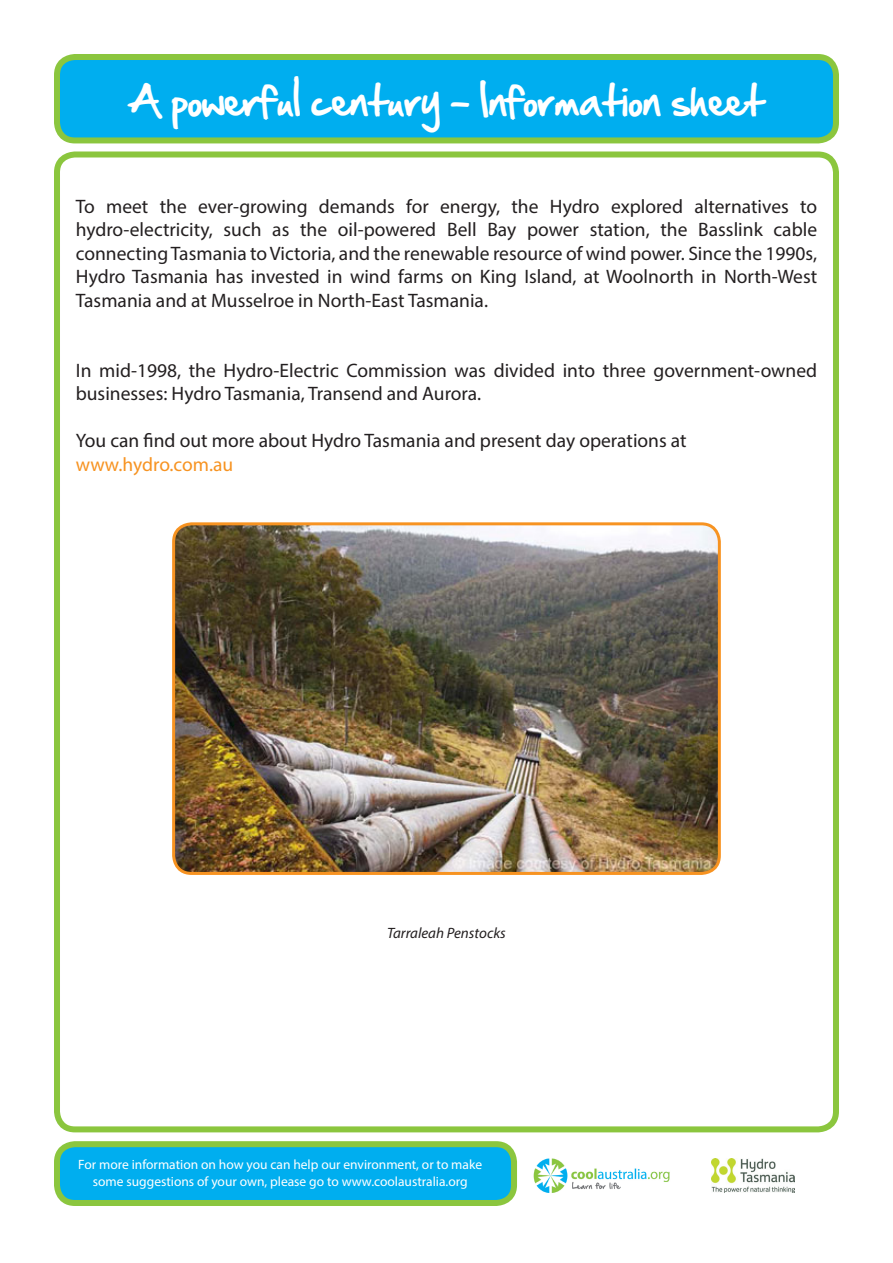
<style>
.page{position:relative;width:893px;height:1263px;background:#fff}
.page>*{position:absolute;margin:0;border:0;box-sizing:border-box;transform-origin:0 0}
.t1{font:36px "Hand Of Sean";color:#fff}
.t2{font:19.5px/23.4px "Myriad Pro";color:#231f20;text-align:justify}
.t3{font:19.5px "Myriad Pro";color:#f79321}
.t4{font:italic 15px "Myriad Pro";color:#231f20}
.t5{font:13.5px/16.2px "Myriad Pro";color:#fff;text-align:center}
</style>
<div class="page">
<div style="left:54px;top:151px;width:785px;height:981px;border:6px solid #8bc63e;border-radius:18px"></div>
<div style="left:57px;top:57px;width:779px;height:83px;background:#00aeef;border-radius:18px"></div>
<div style="left:54px;top:54px;width:785px;height:89px;border:6px solid #8bc63e;border-radius:18px"></div>
<div style="left:57px;top:1144px;width:457px;height:59px;background:#00aeef;border-radius:18px"></div>
<div style="left:54px;top:1141px;width:463px;height:65px;border:6px solid #8bc63e;border-radius:18px"></div>
<img style="left:176px;top:526px;width:541px;height:345px">
<div style="left:172px;top:522px;width:549px;height:353px;border:3px solid #f79321;border-radius:18px"></div>
<img style="left:533px;top:1158px;width:137px;height:35px">
<img style="left:712px;top:1158px;width:82px;height:35px">
<p class="t1" style="left:129px;top:69px;width:637px">A powerful century - Information sheet</p>
<p class="t2" style="left:76px;top:195px;width:743px">To meet the ever-growing demands for energy, the Hydro explored alternatives to hydro-electricity, such as the oil-powered Bell Bay power station, the Basslink cable connecting Tasmania to Victoria, and the renewable resource of wind power. Since the 1990s, Hydro Tasmania has invested in wind farms on King Island, at Woolnorth in North-West Tasmania and at Musselroe in North-East Tasmania.</p>
<p class="t2" style="left:76px;top:358px;width:743px">In mid-1998, the Hydro-Electric Commission was divided into three government-owned businesses: Hydro Tasmania, Transend and Aurora.</p>
<p class="t2" style="left:76px;top:429px;width:612px">You can find out more about Hydro Tasmania and present day operations at</p>
<p class="t3" style="left:76px;top:452px;width:159px">www.hydro.com.au</p>
<p class="t4" style="left:387px;top:923px;width:120px">Tarraleah Penstocks</p>
<p class="t5" style="left:78px;top:1156px;width:405px">For more information on how you can help our environment, or to make some suggestions of your own, please go to www.coolaustralia.org</p>
</div>
